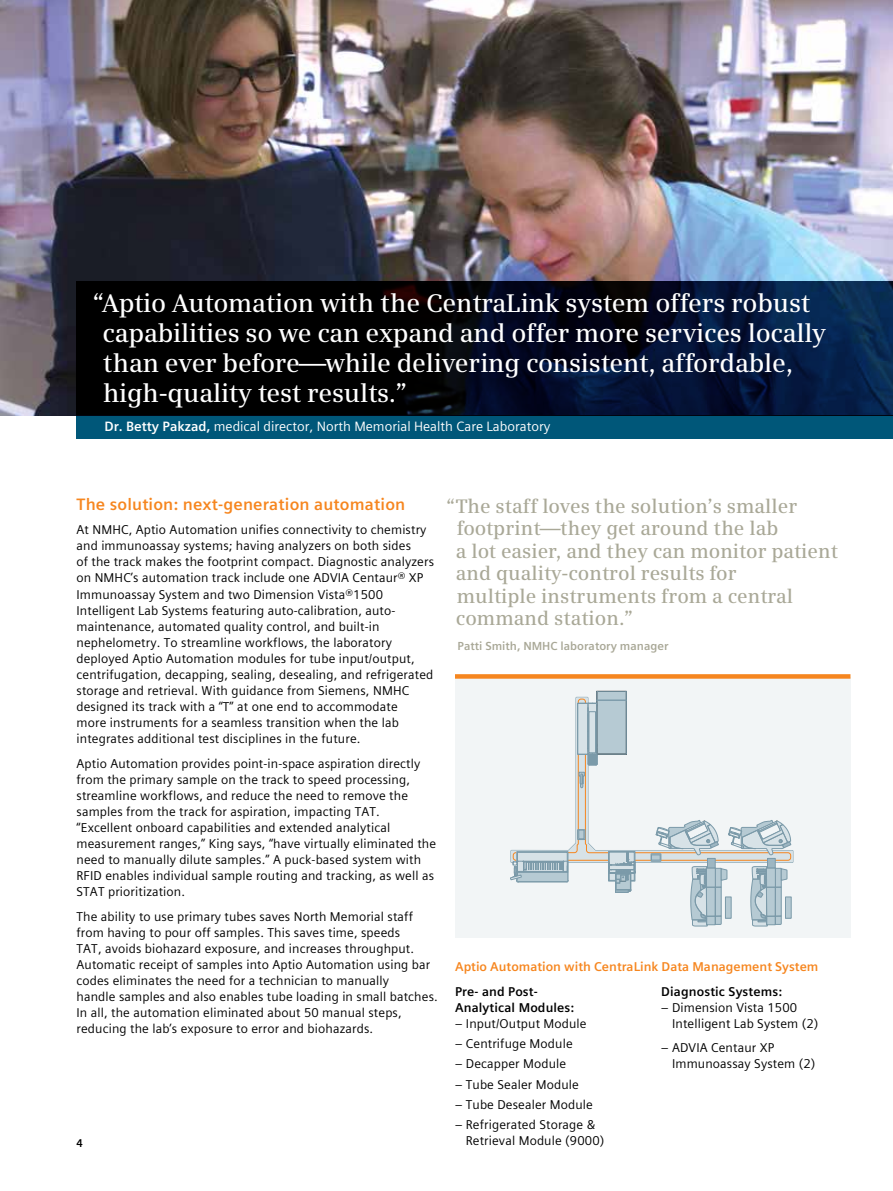
<style>
.page{position:relative;width:893px;height:1191px;background:#fff}
.page>*{position:absolute;margin:0;border:0;box-sizing:border-box;transform-origin:0 0}
.t1{font:600 25.5px/30px "Siemens Serif";letter-spacing:-.01em;color:#fff}
.t2{font:600 19.5px/22.5px "Siemens Serif";color:#a9a897}
.t3{font:700 16.5px "Siemens Sans Global";letter-spacing:.01em;color:#f6861f}
.t4{font:13.5px "Siemens Sans Global";color:#fff}
.t5{font:12.75px/16px "Siemens Sans Global";letter-spacing:.01em;color:#000}
.t6{font:700 12.75px "Siemens Sans Global";color:#f6861f}
.t7{font:700 12.75px/16px "Siemens Sans Global";letter-spacing:.01em;color:#000}
.t8{font:700 11.7px "Siemens Sans Global";color:#a9a897}
.t9{font:700 11.25px "Siemens Sans Global";color:#000}
.s1{font-weight:700}
</style>
<div class="page">
<img style="left:0;top:0;width:893px;height:415px">
<div style="left:77px;top:415px;width:816px;height:23px;background:#005779"></div>
<div style="left:455px;top:677px;width:395px;height:261px;background:#f2f5f6"></div>
<svg style="left:511px;top:697px;width:282px;height:165px"></svg>
<svg style="left:513px;top:699px;width:278px;height:161px"></svg>
<div style="left:578px;top:703px;width:19px;height:51px;background:#d7e2e7"></div>
<div style="left:597px;top:691px;width:29px;height:63px;background:#b6cad3"></div>
<hr style="left:596px;top:691px;width:1px;height:63px;background:#000">
<hr style="left:626px;top:691px;width:1px;height:63px;background:#000">
<div style="left:597px;top:691px;width:29px;height:63px;border:1px solid #7b9aa9"></div>
<div style="left:578px;top:703px;width:19px;height:51px;border:1px solid #7b9aa9"></div>
<svg style="left:588px;top:700px;width:38px;height:65px"></svg>
<hr style="left:588px;top:703px;width:1px;height:51px;background:#7b9aa9">
<div style="left:589px;top:711px;width:7px;height:42px;border:1px solid #7b9aa9"></div>
<div style="left:707px;top:858px;width:8px;height:10px;background:#9db6c2"></div>
<div style="left:707px;top:858px;width:8px;height:10px;border:1px solid #7b9aa9"></div>
<svg style="left:691px;top:866px;width:36px;height:60px;background:#b1c5ce"></svg>
<div style="left:725px;top:897px;width:6px;height:21px;background:#b6cad3"></div>
<div style="left:725px;top:897px;width:6px;height:21px;border:1px solid #7b9aa9"></div>
<div style="left:767px;top:858px;width:8px;height:10px;background:#9db6c2"></div>
<div style="left:767px;top:858px;width:8px;height:10px;border:1px solid #7b9aa9"></div>
<svg style="left:751px;top:866px;width:36px;height:60px;background:#b1c5ce"></svg>
<div style="left:785px;top:897px;width:6px;height:21px;background:#b6cad3"></div>
<div style="left:785px;top:897px;width:6px;height:21px;border:1px solid #7b9aa9"></div>
<svg style="left:656px;top:820px;width:63px;height:35px"></svg>
<svg style="left:728px;top:820px;width:63px;height:35px"></svg>
<div style="left:608px;top:851px;width:27px;height:30px;border:1px solid #7b9aa9"></div>
<svg style="left:608px;top:852px;width:28px;height:41px"></svg>
<div style="left:517px;top:851px;width:51px;height:21px;background:#d7e2e7"></div>
<div style="left:517px;top:851px;width:51px;height:21px;border:1px solid #7b9aa9"></div>
<div style="left:517px;top:852px;width:50px;height:19px;border:1px solid #7b9aa9"></div>
<svg style="left:510px;top:861px;width:59px;height:21px"></svg>
<svg style="left:579px;top:772px;width:5px;height:16px"></svg>
<div style="left:577px;top:829px;width:8px;height:10px;border:1px solid #7b9aa9"></div>
<div style="left:579px;top:830px;width:5px;height:8px;background:#b6cad3"></div>
<div style="left:579px;top:830px;width:5px;height:9px;border:1px solid #7b9aa9"></div>
<div style="left:651px;top:853px;width:10px;height:8px;border:1px solid #7b9aa9"></div>
<div style="left:651px;top:855px;width:9px;height:5px;background:#b6cad3"></div>
<div style="left:651px;top:855px;width:9px;height:5px;border:1px solid #7b9aa9"></div>
<svg style="left:455px;top:674px;width:395px;height:4px;background:#f68b29"></svg>
<svg style="left:77px;top:281px;width:816px;height:134px;background:#020a1a"></svg>
<h1 class="t1" style="left:103px;top:288px;width:725px;text-indent:-10px">“Aptio Automation with the CentraLink system offers robust capabilities so we can expand and offer more services locally than ever before—while delivering consistent, affordable, high-quality test results.”</h1>
<p class="t4" style="left:104px;top:416px;width:447px"><span class="s1">Dr. Betty Pakzad,</span> medical director, North Memorial Health Care Laboratory</p>
<p class="t3" style="left:77px;top:491px;width:330px">The solution: next-generation automation</p>
<p class="t5" style="left:77px;top:522px;width:359px">At NMHC, Aptio Automation unifies connectivity to chemistry and immunoassay systems; having analyzers on both sides<br>of the track makes the footprint compact. Diagnostic analyzers on NMHC’s automation track include one ADVIA Centaur® XP Immunoassay System and two Dimension Vista®1500<br>Intelligent Lab Systems featuring auto-calibration, auto&shy;maintenance, automated quality control, and built-in nephelometry. To streamline workflows, the laboratory deployed Aptio Automation modules for tube input/output, centrifugation, decapping, sealing, desealing, and refrigerated storage and retrieval. With guidance from Siemens, NMHC designed its track with a “T” at one end to accommodate<br>more instruments for a seamless transition when the lab integrates additional test disciplines in the future.</p>
<p class="t5" style="left:77px;top:755px;width:361px">Aptio Automation provides point-in-space aspiration directly from the primary sample on the track to speed processing, streamline workflows, and reduce the need to remove the samples from the track for aspiration, impacting TAT. “Excellent onboard capabilities and extended analytical measurement ranges,” King says, “have virtually eliminated the need to manually dilute samples.” A puck-based system with RFID enables individual sample routing and tracking, as well as STAT prioritization.</p>
<p class="t5" style="left:77px;top:908px;width:363px">The ability to use primary tubes saves North Memorial staff from having to pour off samples. This saves time, speeds<br>TAT, avoids biohazard exposure, and increases throughput.<br>Automatic receipt of samples into Aptio Automation using bar codes eliminates the need for a technician to manually<br>handle samples and also enables tube loading in small batches.<br>In all, the automation eliminated about 50 manual steps, reducing the lab’s exposure to error and biohazards.</p>
<p class="t9" style="left:77px;top:1134px;width:8px">4</p>
<h2 class="t2" style="left:456px;top:494px;width:383px;text-indent:-10px">“The staff loves the solution’s smaller footprint—they get around the lab<br>a lot easier, and they can monitor patient and quality-control results for<br>multiple instruments from a central command station.”</h2>
<p class="t8" style="left:458px;top:637px;width:212px">Patti Smith, NMHC laboratory manager</p>
<p class="t6" style="left:455px;top:956px;width:365px">Aptio Automation with CentraLink Data Management System</p>
<p class="t7" style="left:455px;top:983px;width:121px">Pre- and Post-<br>Analytical Modules:</p>
<p class="t5" style="left:455px;top:1015px;width:133px">– Input/Output Module</p>
<p class="t5" style="left:455px;top:1035px;width:119px">– Centrifuge Module</p>
<p class="t5" style="left:455px;top:1056px;width:113px">– Decapper Module</p>
<p class="t5" style="left:455px;top:1076px;width:125px">– Tube Sealer Module</p>
<p class="t5" style="left:455px;top:1096px;width:139px">– Tube Desealer Module</p>
<p class="t5" style="left:466px;top:1116px;width:140px;text-indent:-11px">– Refrigerated Storage &amp;<br>Retrieval Module (9000)</p>
<p class="t7" style="left:661px;top:983px;width:122px">Diagnostic Systems:</p>
<p class="t5" style="left:672px;top:999px;width:148px;text-indent:-11px">– Dimension Vista 1500<br>Intelligent Lab System (2)</p>
<p class="t5" style="left:672px;top:1040px;width:145px;text-indent:-11px">– ADVIA Centaur XP<br>Immunoassay System (2)</p>
</div>
